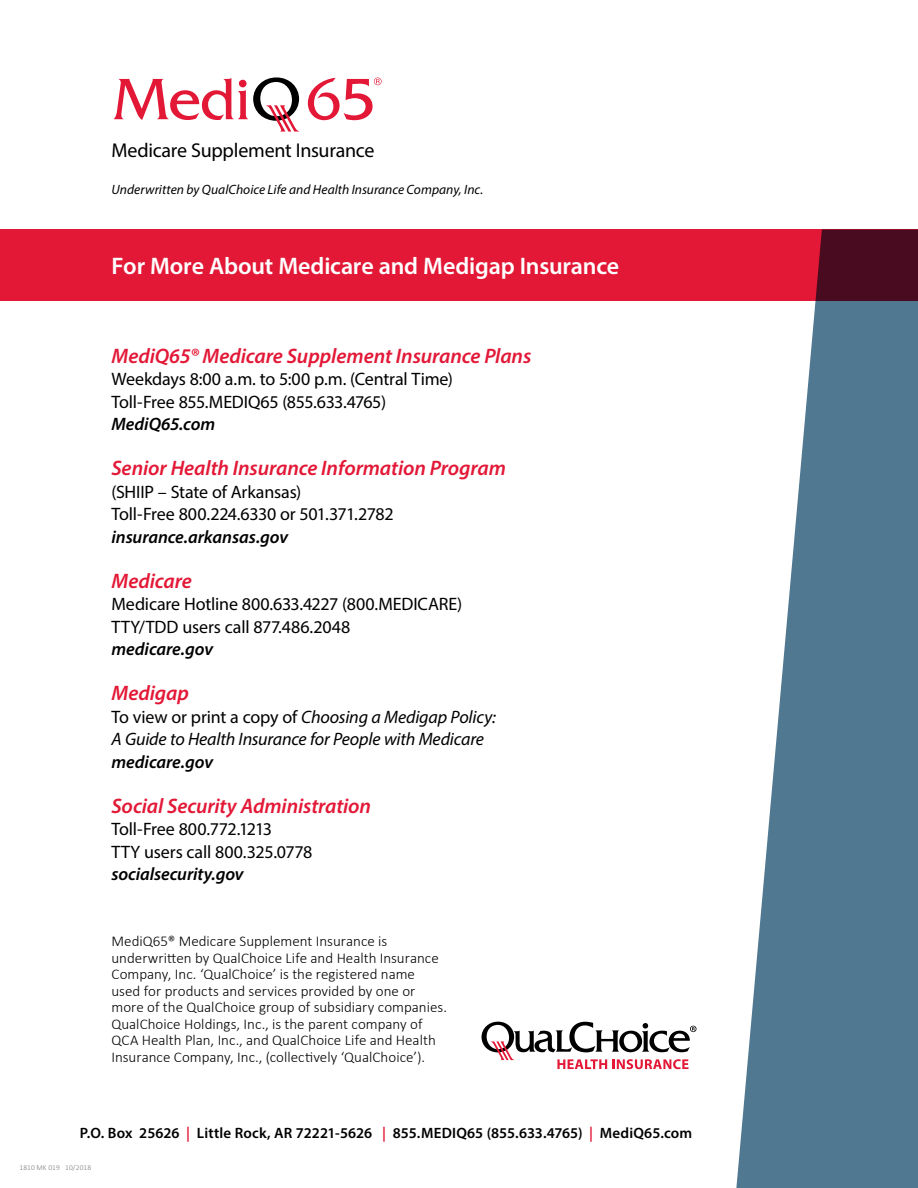
<style>
.page{position:relative;width:918px;height:1188px;background:#fff}
.page>*{position:absolute;margin:0;border:0;box-sizing:border-box;transform-origin:0 0}
.t1{font:600 24px "Myriad Pro";letter-spacing:-.005em;color:#fff}
.t2{font:italic 600 21px "Myriad Pro";letter-spacing:-.005em;color:#e31837}
.t3{font:20.1px "Myriad Pro";letter-spacing:-.015em;color:#000}
.t4{font:18px/22.5px "Myriad Pro";letter-spacing:-.01em;color:#000}
.t5{font:italic 18px/22.5px "Myriad Pro";letter-spacing:-.01em;color:#000}
.t6{font:italic 600 18px "Myriad Pro";letter-spacing:-.005em;color:#000}
.t7{font:300 15px/16.5px "Calibri";color:#000}
.t8{font:600 15px "Myriad Pro";letter-spacing:.005em;color:#000}
.t9{font:italic 13.5px "Myriad Pro";letter-spacing:.005em;color:#000}
.t10{font:300 7.5px "Calibri";letter-spacing:.01em;color:#7b7c7f}
.s1{font-style:normal}
.s2{color:#e31837}
</style>
<div class="page">
<div style="left:0;top:230px;width:918px;height:71px;background:#e31837"></div>
<svg style="left:482px;top:1022px;width:215px;height:47px"></svg>
<svg style="left:114px;top:77px;width:186px;height:55px"></svg>
<svg style="left:308px;top:78px;width:74px;height:42px"></svg>
<svg style="left:736px;top:230px;width:182px;height:958px;fill:#517891"></svg>
<h3 class="t3" style="left:112px;top:138px;width:264px">Medicare Supplement Insurance</h3>
<p class="t9" style="left:112px;top:181px;width:373px">Underwritten by QualChoice Life and Health Insurance Company, Inc.</p>
<h1 class="t1" style="left:112px;top:251px;width:509px">For More About Medicare and Medigap Insurance</h1>
<h2 class="t2" style="left:112px;top:342px;width:421px">MediQ65® Medicare Supplement Insurance Plans</h2>
<p class="t4" style="left:112px;top:368px;width:343px">Weekdays 8:00 a.m. to 5:00 p.m. (Central Time)<br>Toll-Free 855.MEDIQ65 (855.633.4765)</p>
<p class="t6" style="left:112px;top:413px;width:105px">MediQ65.com</p>
<h2 class="t2" style="left:112px;top:455px;width:396px">Senior Health Insurance Information Program</h2>
<p class="t4" style="left:112px;top:480px;width:284px">(SHIIP – State of Arkansas)<br>Toll-Free 800.224.6330 or 501.371.2782</p>
<p class="t6" style="left:112px;top:525px;width:178px">insurance.arkansas.gov</p>
<h2 class="t2" style="left:112px;top:567px;width:82px">Medicare</h2>
<p class="t4" style="left:112px;top:593px;width:352px">Medicare Hotline 800.633.4227 (800.MEDICARE)<br>TTY/TDD users call 877.486.2048</p>
<p class="t6" style="left:112px;top:638px;width:103px">medicare.gov</p>
<h2 class="t2" style="left:112px;top:680px;width:79px">Medigap</h2>
<p class="t5" style="left:112px;top:705px;width:386px"><span class="s1">To view or print a copy of</span> Choosing a Medigap Policy:<br>A Guide to Health Insurance for People with Medicare</p>
<p class="t6" style="left:112px;top:750px;width:103px">medicare.gov</p>
<h2 class="t2" style="left:112px;top:792px;width:261px">Social Security Administration</h2>
<p class="t4" style="left:112px;top:818px;width:202px">Toll-Free 800.772.1213<br>TTY users call 800.325.0778</p>
<p class="t6" style="left:112px;top:863px;width:134px">socialsecurity.gov</p>
<p class="t7" style="left:112px;top:932px;width:337px">MediQ65® Medicare Supplement Insurance is underwritten by QualChoice Life and Health Insurance Company, Inc. ‘QualChoice’ is the registered name used for products and services provided by one or more of the QualChoice group of subsidiary companies.<br>QualChoice Holdings, Inc., is the parent company of QCA Health Plan, Inc., and QualChoice Life and Health Insurance Company, Inc., (collectively ‘QualChoice’).</p>
<p class="t8" style="left:80px;top:1123px;width:614px">P.O. Box 25626 <span class="s2">|</span> Little Rock, AR 72221-5626 <span class="s2">|</span> 855.MEDIQ65 (855.633.4765) <span class="s2">|</span> MediQ65.com</p>
<p class="t10" style="left:19px;top:1163px;width:73px">1810 MK 019 10/2018</p>
</div>
